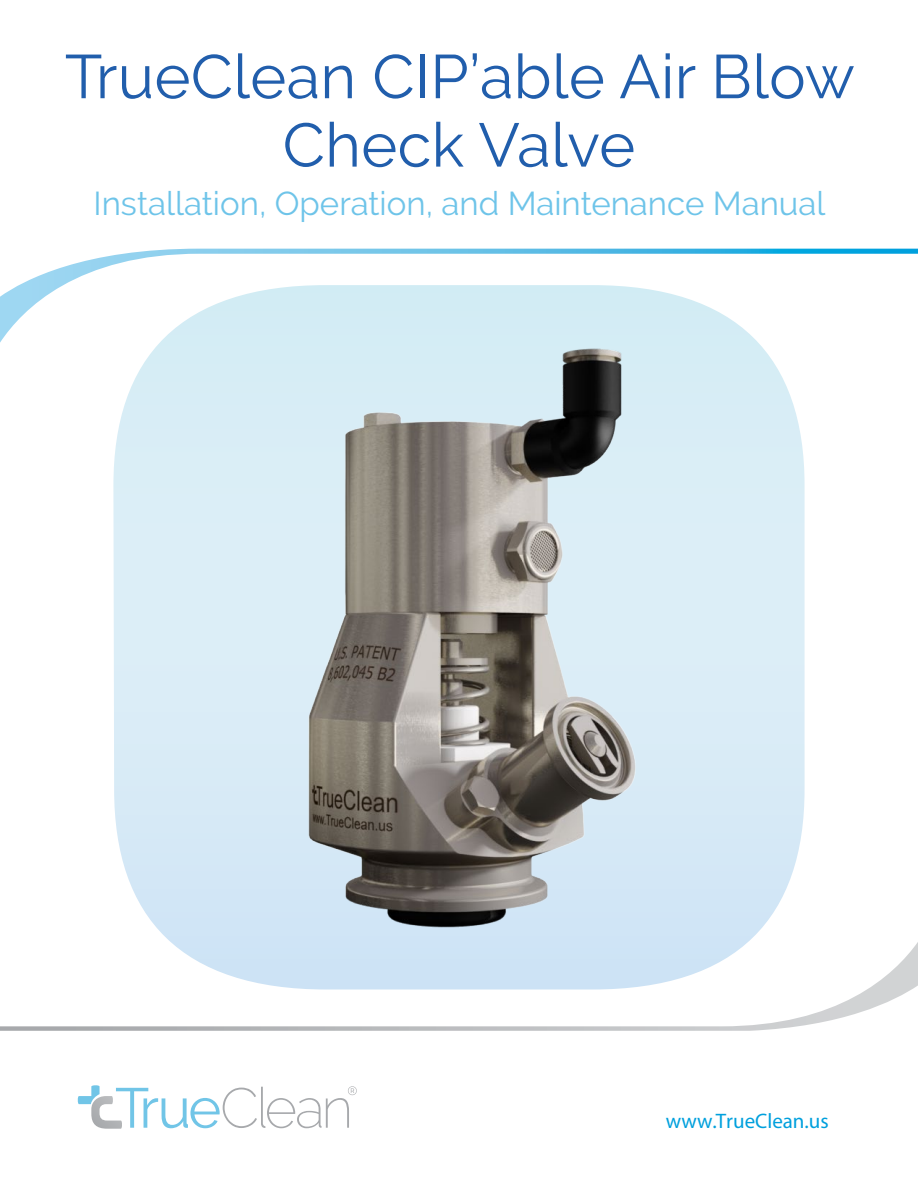
<style>
.page{position:relative;width:918px;height:1188px;background:#fff}
.page>*{position:absolute;margin:0;border:0;box-sizing:border-box;transform-origin:0 0}
.t1{font:61.5px/68.4px "Raleway";letter-spacing:.005em;color:#215eac;text-align:center}
.t2{font:33px "Raleway";color:#6ec4e9}
.t3{font:21px "Myriad Pro";color:#00a0dd}
</style>
<div class="page">
<svg style="left:25px;top:249px;width:893px;height:33px"></svg>
<svg style="left:77px;top:1085px;width:280px;height:44px"></svg>
<svg style="left:0;top:1016px;width:847px;height:15px"></svg>
<img style="left:0;top:282px;width:918px;height:734px">
<h1 class="t1" style="left:65px;top:42px;width:791px">TrueClean CIP’able Air Blow<br>Check Valve</h1>
<p class="t2" style="left:94px;top:184px;width:733px">Installation, Operation, and Maintenance Manual</p>
<p class="t3" style="left:666px;top:1108px;width:164px">www.TrueClean.us</p>
</div>
